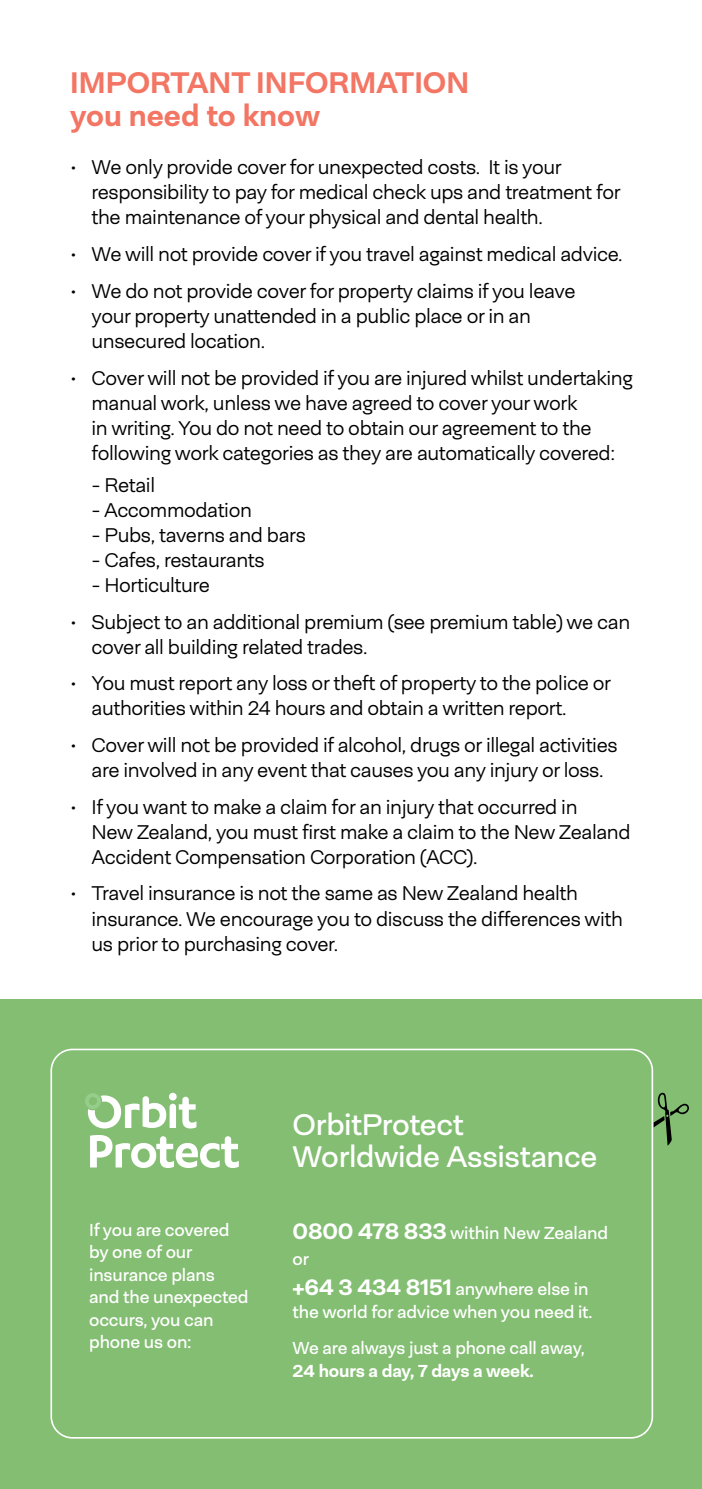
<style>
.page{position:relative;width:702px;height:1489px;background:#fff}
.page>*{position:absolute;margin:0;border:0;box-sizing:border-box;transform-origin:0 0}
.t1{font:700 30px/32.5px "Neogrotesk Ess";color:#f37563}
.t2{font:30px/32.5px "Neogrotesk Ess";letter-spacing:-.015em;color:#fff}
.t3{font:300 20px/25px "Neogrotesk Ess";letter-spacing:-.02em;color:#000}
.t4{font:17.5px/22.5px "Neogrotesk Ess";letter-spacing:-.01em;color:#fff}
.t5{font:700 17.5px "Neogrotesk Ess";letter-spacing:-.01em;color:#fff}
.s1{font-weight:700;font-size:22.5px}
</style>
<div class="page">
<div style="left:0;top:999px;width:702px;height:489px;background:#83be72"></div>
<svg style="left:653px;top:1092px;width:36px;height:53px"></svg>
<div style="left:50px;top:1048px;width:603px;height:390px;border:2px solid #fff;border-radius:21px"></div>
<svg style="left:90px;top:1135px;width:149px;height:32px"></svg>
<svg style="left:85px;top:1092px;width:111px;height:36px"></svg>
<h1 class="t1" style="left:70px;top:66px;width:400px">IMPORTANT INFORMATION you need to know</h1>
<p class="t3" style="left:91px;top:155px;width:530px;text-indent:-21px">• We only provide cover for unexpected costs. It is your responsibility to pay for medical check ups and treatment for the maintenance of your physical and dental health.</p>
<p class="t3" style="left:70px;top:242px;width:554px">• We will not provide cover if you travel against medical advice.</p>
<p class="t3" style="left:91px;top:278px;width:485px;text-indent:-21px">• We do not provide cover for property claims if you leave your property unattended in a public place or in an unsecured location.</p>
<p class="t3" style="left:91px;top:365px;width:543px;text-indent:-21px">• Cover will not be provided if you are injured whilst undertaking manual work, unless we have agreed to cover your work<br>in writing. You do not need to obtain our agreement to the following work categories as they are automatically covered:</p>
<p class="t3" style="left:91px;top:472px;width:65px">- Retail</p>
<p class="t3" style="left:91px;top:497px;width:162px">- Accommodation</p>
<p class="t3" style="left:91px;top:522px;width:216px">- Pubs, taverns and bars</p>
<p class="t3" style="left:91px;top:547px;width:174px">- Cafes, restaurants</p>
<p class="t3" style="left:91px;top:572px;width:120px">- Horticulture</p>
<p class="t3" style="left:91px;top:609px;width:540px;text-indent:-21px">• Subject to an additional premium (see premium table) we can cover all building related trades.</p>
<p class="t3" style="left:91px;top:671px;width:521px;text-indent:-21px">• You must report any loss or theft of property to the police or authorities within 24 hours and obtain a written report.</p>
<p class="t3" style="left:70px;top:732px;width:549px;text-align:center">• Cover will not be provided if alcohol, drugs or illegal activities are involved in any event that causes you any injury or loss.</p>
<p class="t3" style="left:91px;top:794px;width:540px;text-indent:-21px">• If you want to make a claim for an injury that occurred in<br>New Zealand, you must first make a claim to the New Zealand<br>Accident Compensation Corporation (ACC).</p>
<p class="t3" style="left:91px;top:881px;width:533px;text-indent:-21px">• Travel insurance is not the same as New Zealand health insurance. We encourage you to discuss the differences with us prior to purchasing cover.</p>
<h1 class="t2" style="left:292px;top:1107px;width:306px">OrbitProtect<br>Worldwide Assistance</h1>
<p class="t4" style="left:89px;top:1217px;width:161px">If you are covered by one of our insurance plans and the unexpected occurs, you can phone us on:</p>
<p class="t4" style="left:292px;top:1219px;width:317px;line-height:26px"><span class="s1">0800 478 833</span> within New Zealand or</p>
<p class="t4" style="left:292px;top:1277px;width:301px"><span class="s1">+64 3 434 8151</span> anywhere else in the world for advice when you need it.</p>
<p class="t4" style="left:292px;top:1336px;width:294px">We are always just a phone call away,</p>
<p class="t5" style="left:292px;top:1359px;width:243px">24 hours a day, 7 days a week.</p>
</div>
